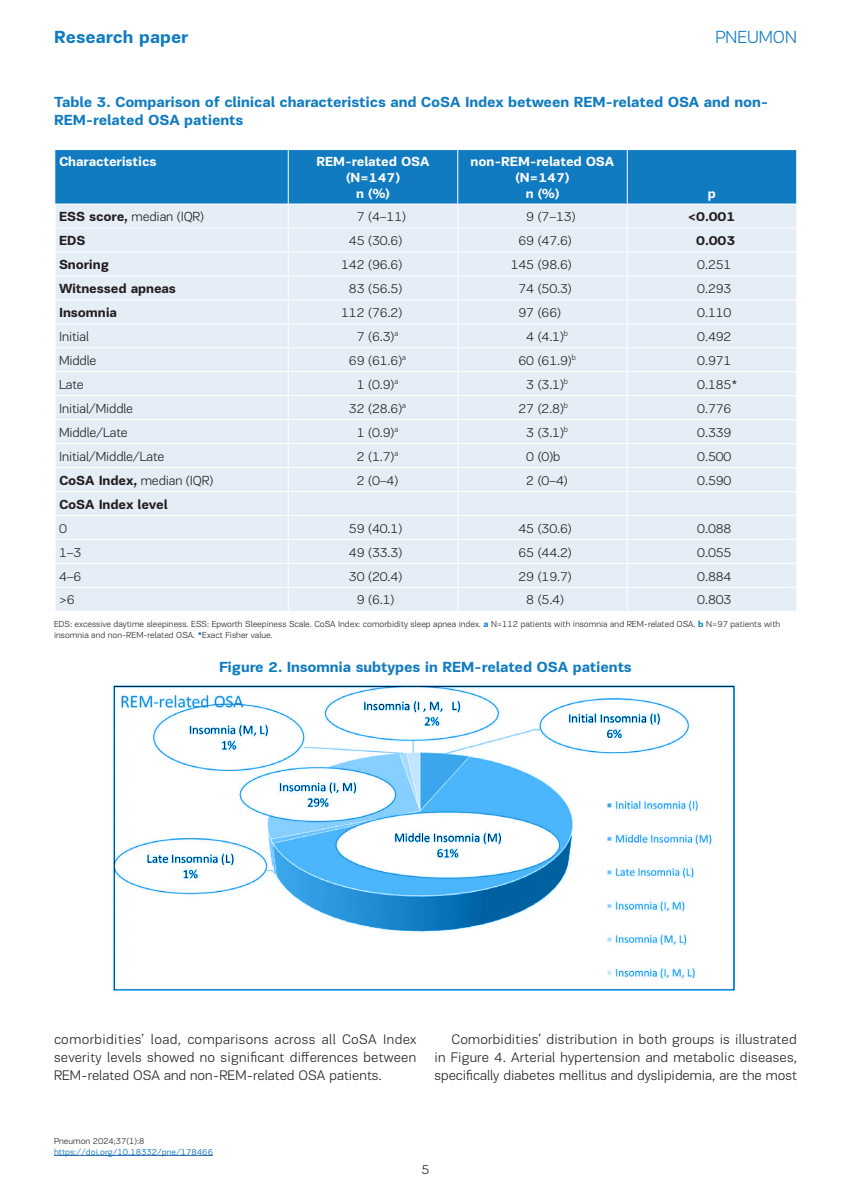
<style>
.page{position:relative;width:851px;height:1191px;background:#fff}
.page>*{position:absolute;margin:0;border:0;box-sizing:border-box;transform-origin:0 0}
.t1{font:700 18px "PF Encore Sans Pro";color:#107bc1}
.t2{font:300 18px "PF Encore Sans Pro";color:#107bc1}
.t3{font:700 15px/18px "PF Encore Sans Pro";letter-spacing:-.01em;color:#107bc1}
.t4{font:300 14.25px/18px "PF Encore Sans Pro";color:#231f20;text-align:justify}
.t5{font:300 13.5px "PF Encore Sans Pro";letter-spacing:-.01em;color:#231f20}
.t6{font:700 13.5px/16.2px "PF Encore Sans Pro";letter-spacing:-.01em;color:#fff;text-align:center}
.t7{font:700 13.5px "PF Encore Sans Pro";letter-spacing:-.01em;color:#231f20}
.t8{font:300 9px/10.8px "PF Encore Sans Pro";color:#231f20}
.t9{font:9px "PF Encore Sans Pro";color:#107bc1}
.s1{font-weight:700}
.s2{font-weight:700;color:#107bc1}
</style>
<div class="page">
<hr style="left:54px;top:1155px;width:159px;height:1px;background:#2865b1">
<svg style="left:55px;top:150px;width:742px;height:461px;background:#cde0f1"></svg>
<hr style="left:56px;top:228px;width:232px;height:1px;background:#fff">
<hr style="left:288px;top:228px;width:169px;height:1px;background:#fff">
<hr style="left:54px;top:204px;width:2px;height:24px;background:#fff">
<img style="left:112px;top:682px;width:624px;height:311px">
<h1 class="t1" style="left:54px;top:26px;width:136px">Research paper</h1>
<h1 class="t2" style="left:715px;top:27px;width:83px">PNEUMON</h1>
<p class="t3" style="left:54px;top:93px;width:715px">Table 3. Comparison of clinical characteristics and CoSA Index between REM-related OSA and non-<br>REM-related OSA patients</p>
<p class="t6" style="left:59px;top:153px;width:99px">Characteristics</p>
<p class="t6" style="left:316px;top:153px;width:115px">REM-related OSA (N=147)<br>n (%)</p>
<p class="t6" style="left:470px;top:153px;width:145px">non-REM-related OSA (N=147)<br>n (%)</p>
<p class="t6" style="left:707px;top:185px;width:10px">p</p>
<p class="t5" style="left:59px;top:209px;width:147px"><span class="s1">ESS score,</span> median (IQR)</p>
<p class="t5" style="left:357px;top:209px;width:51px">7 (4–11)</p>
<p class="t5" style="left:526px;top:209px;width:51px">9 (7–13)</p>
<p class="t7" style="left:687px;top:208px;width:50px">&lt;0.001</p>
<p class="t7" style="left:59px;top:232px;width:28px">EDS</p>
<p class="t5" style="left:349px;top:233px;width:55px">45 (30.6)</p>
<p class="t5" style="left:518px;top:233px;width:55px">69 (47.6)</p>
<p class="t7" style="left:696px;top:232px;width:41px">0.003</p>
<p class="t7" style="left:59px;top:256px;width:52px">Snoring</p>
<p class="t5" style="left:341px;top:257px;width:63px">142 (96.6)</p>
<p class="t5" style="left:510px;top:257px;width:63px">145 (98.6)</p>
<p class="t5" style="left:697px;top:257px;width:36px">0.251</p>
<p class="t7" style="left:59px;top:280px;width:119px">Witnessed apneas</p>
<p class="t5" style="left:349px;top:281px;width:55px">83 (56.5)</p>
<p class="t5" style="left:518px;top:281px;width:55px">74 (50.3)</p>
<p class="t5" style="left:697px;top:281px;width:36px">0.293</p>
<p class="t7" style="left:59px;top:304px;width:60px">Insomnia</p>
<p class="t5" style="left:341px;top:305px;width:63px">112 (76.2)</p>
<p class="t5" style="left:518px;top:305px;width:44px">97 (66)</p>
<p class="t5" style="left:697px;top:305px;width:36px">0.110</p>
<p class="t5" style="left:59px;top:329px;width:32px">Initial</p>
<p class="t5" style="left:357px;top:329px;width:43px">7 (6.3)<sup>a</sup></p>
<p class="t5" style="left:526px;top:328px;width:43px">4 (4.1)<sup>b</sup></p>
<p class="t5" style="left:697px;top:328px;width:36px">0.492</p>
<p class="t5" style="left:59px;top:352px;width:39px">Middle</p>
<p class="t5" style="left:349px;top:352px;width:59px">69 (61.6)<sup>a</sup></p>
<p class="t5" style="left:518px;top:352px;width:59px">60 (61.9)<sup>b</sup></p>
<p class="t5" style="left:697px;top:352px;width:36px">0.971</p>
<p class="t5" style="left:59px;top:376px;width:26px">Late</p>
<p class="t5" style="left:357px;top:376px;width:43px">1 (0.9)<sup>a</sup></p>
<p class="t5" style="left:526px;top:376px;width:43px">3 (3.1)<sup>b</sup></p>
<p class="t5" style="left:697px;top:376px;width:42px">0.185*</p>
<p class="t5" style="left:59px;top:400px;width:76px">Initial/Middle</p>
<p class="t5" style="left:349px;top:400px;width:59px">32 (28.6)<sup>a</sup></p>
<p class="t5" style="left:518px;top:400px;width:51px">27 (2.8)<sup>b</sup></p>
<p class="t5" style="left:697px;top:400px;width:36px">0.776</p>
<p class="t5" style="left:59px;top:424px;width:70px">Middle/Late</p>
<p class="t5" style="left:357px;top:424px;width:43px">1 (0.9)<sup>a</sup></p>
<p class="t5" style="left:526px;top:424px;width:43px">3 (3.1)<sup>b</sup></p>
<p class="t5" style="left:697px;top:424px;width:36px">0.339</p>
<p class="t5" style="left:59px;top:448px;width:107px">Initial/Middle/Late</p>
<p class="t5" style="left:357px;top:448px;width:43px">2 (1.7)<sup>a</sup></p>
<p class="t5" style="left:526px;top:448px;width:36px">0 (0)b</p>
<p class="t5" style="left:697px;top:448px;width:36px">0.500</p>
<p class="t5" style="left:59px;top:472px;width:156px"><span class="s1">CoSA Index,</span> median (IQR)</p>
<p class="t5" style="left:357px;top:472px;width:43px">2 (0–4)</p>
<p class="t5" style="left:526px;top:472px;width:43px">2 (0–4)</p>
<p class="t5" style="left:697px;top:472px;width:36px">0.590</p>
<p class="t7" style="left:59px;top:495px;width:110px">CoSA Index level</p>
<p class="t5" style="left:59px;top:520px;width:9px">0</p>
<p class="t5" style="left:349px;top:520px;width:55px">59 (40.1)</p>
<p class="t5" style="left:518px;top:520px;width:55px">45 (30.6)</p>
<p class="t5" style="left:697px;top:520px;width:36px">0.088</p>
<p class="t5" style="left:59px;top:544px;width:24px">1–3</p>
<p class="t5" style="left:349px;top:544px;width:55px">49 (33.3)</p>
<p class="t5" style="left:518px;top:544px;width:55px">65 (44.2)</p>
<p class="t5" style="left:697px;top:544px;width:36px">0.055</p>
<p class="t5" style="left:59px;top:568px;width:24px">4–6</p>
<p class="t5" style="left:349px;top:568px;width:55px">30 (20.4)</p>
<p class="t5" style="left:518px;top:568px;width:55px">29 (19.7)</p>
<p class="t5" style="left:697px;top:568px;width:36px">0.884</p>
<p class="t5" style="left:59px;top:592px;width:17px">&gt;6</p>
<p class="t5" style="left:357px;top:592px;width:39px">9 (6.1)</p>
<p class="t5" style="left:526px;top:592px;width:39px">8 (5.4)</p>
<p class="t5" style="left:697px;top:592px;width:36px">0.803</p>
<p class="t8" style="left:54px;top:618px;width:727px">EDS: excessive daytime sleepiness. ESS: Epworth Sleepiness Scale. CoSA Index: comorbidity sleep apnea index. <span class="s2">a</span> N=112 patients with insomnia and REM-related OSA. <span class="s2">b</span> N=97 patients with insomnia and non-REM-related OSA. <span class="s2">*</span>Exact Fisher value.</p>
<p class="t3" style="left:219px;top:658px;width:414px">Figure 2. Insomnia subtypes in REM-related OSA patients</p>
<p class="t4" style="left:54px;top:1030px;width:364px">comorbidities’ load, comparisons across all CoSA Index severity levels showed no significant differences between REM-related OSA and non-REM-related OSA patients.</p>
<p class="t4" style="left:434px;top:1030px;width:364px;text-indent:17px">Comorbidities’ distribution in both groups is illustrated in Figure 4. Arterial hypertension and metabolic diseases, specifically diabetes mellitus and dyslipidemia, are the most</p>
<p class="t8" style="left:54px;top:1135px;width:92px">Pneumon 2024;37(1):8</p>
<p class="t9" style="left:54px;top:1146px;width:160px">https://doi.org/10.18332/pne/178466</p>
<p class="t5" style="left:421px;top:1161px;width:9px">5</p>
</div>
